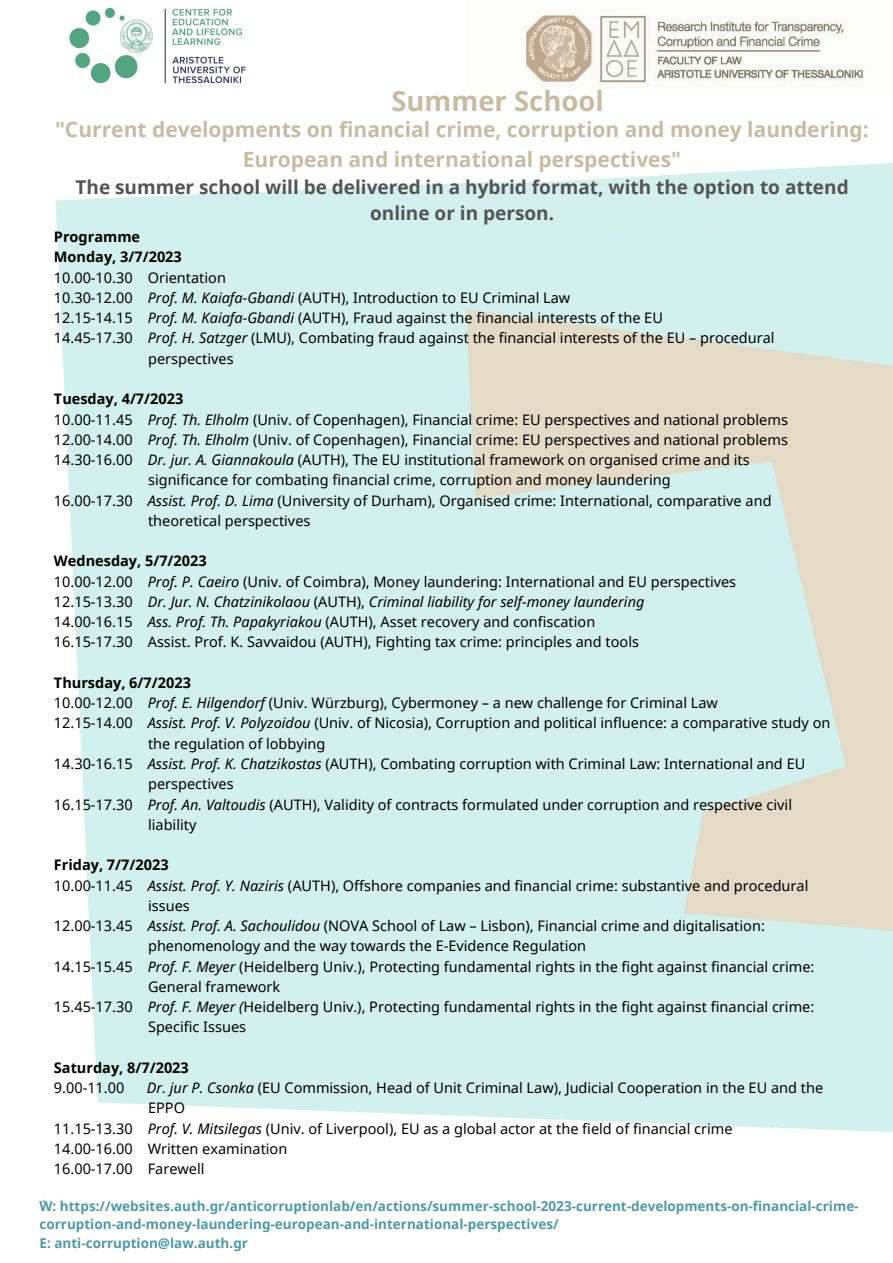
<style>
.page{position:relative;width:893px;height:1263px;background:#fff}
.page>*{position:absolute;margin:0;border:0;box-sizing:border-box;transform-origin:0 0}
.t1{font:700 27.45px "Noto Sans";color:#c9bb9f}
.t2{font:700 21px/29.2px "Noto Sans";color:#c9bb9f;text-align:center}
.t3{font:700 18.98px/26.5px "Noto Sans";color:#545454;text-align:center}
.t4{font:14.48px/20.2px "Noto Sans";color:#000}
.t5{font:700 14.48px/20.2px "Noto Sans";color:#000}
.t6{font:700 13.5px/18.6px "Noto Sans";color:#4b99aa}
.s1{font-style:italic}
.s2{font-weight:700}
.s3{font-weight:400}
</style>
<div class="page">
<svg style="left:148px;top:163px;width:745px;height:82px"></svg>
<img style="left:69px;top:7px;width:177px;height:77px">
<img style="left:466px;top:12px;width:398px;height:77px">
<h1 class="t1" style="left:391px;top:81px;width:214px">Summer School</h1>
<h2 class="t2" style="left:55px;top:115px;width:815px">"Current developments on financial crime, corruption and money laundering:<br>European and international perspectives"</h2>
<h3 class="t3" style="left:75px;top:173px;width:774px">The summer school will be delivered in a hybrid format, with the option to attend online or in person.</h3>
<p class="t5" style="left:54px;top:226px;width:129px">Programme<br>Monday, 3/7/2023</p>
<p class="t4" style="left:54px;top:267px;width:173px">10.00-10.30 Οrientation</p>
<p class="t4" style="left:54px;top:287px;width:518px">10.30-12.00 <span class="s1">Prof. M. Kaiafa-Gbandi</span> (AUTH), Introduction to EU Criminal Law</p>
<p class="t4" style="left:54px;top:307px;width:610px">12.15-14.15 <span class="s1">Prof. M. Kaiafa-Gbandi</span> (AUTH), Fraud against the financial interests of the EU</p>
<p class="t4" style="left:54px;top:328px;width:722px">14.45-17.30 <span class="s1">Prof. H. Satzger</span> (LMU), Combating fraud against the financial interests of the EU – procedural</p>
<p class="t4" style="left:148px;top:348px;width:87px">perspectives</p>
<p class="t5" style="left:54px;top:388px;width:131px">Tuesday, 4/7/2023</p>
<p class="t4" style="left:54px;top:409px;width:735px">10.00-11.45 <span class="s1">Prof. Th. Elholm</span> (Univ. of Copenhagen), Financial crime: EU perspectives and national problems</p>
<p class="t4" style="left:54px;top:429px;width:735px">12.00-14.00 <span class="s1">Prof. Th. Elholm</span> (Univ. of Copenhagen), Financial crime: EU perspectives and national problems</p>
<p class="t4" style="left:54px;top:449px;width:697px">14.30-16.00 <span class="s1">Dr. jur. A. Giannakoula</span> (AUTH), The EU institutional framework on organised crime and its</p>
<p class="t4" style="left:148px;top:470px;width:524px">significance for combating financial crime, corruption and money laundering</p>
<p class="t4" style="left:54px;top:490px;width:719px">16.00-17.30 <span class="s1">Assist. Prof. D. Lima</span> (University of Durham), Organised crime: International, comparative and</p>
<p class="t4" style="left:148px;top:510px;width:164px">theoretical perspectives</p>
<p class="t4" style="left:54px;top:551px;width:684px"><span class="s2">Wednesday, 5/7/2023<br></span>10.00-12.00 <span class="s1">Prof. P. Caeiro</span> (Univ. of Coimbra), Money laundering: International and EU perspectives 12.15-13.30 <span class="s1">Dr. Jur. N. Chatzinikolaou</span> (AUTH), <span class="s1">Criminal liability for self-money laundering<br></span>14.00-16.15 <span class="s1">Ass. Prof. Th. Papakyriakou</span> (AUTH), Asset recovery and confiscation<br>16.15-17.30 Assist. Prof. K. Savvaidou (AUTH), Fighting tax crime: principles and tools</p>
<p class="t5" style="left:54px;top:672px;width:138px">Thursday, 6/7/2023</p>
<p class="t4" style="left:54px;top:692px;width:665px">10.00-12.00 <span class="s1">Prof. E. Hilgendorf</span> (Univ. Würzburg), Cybermoney – a new challenge for Criminal Law</p>
<p class="t4" style="left:54px;top:713px;width:778px">12.15-14.00 <span class="s1">Assist. Prof. V. Polyzoidou</span> (Univ. of Nicosia), Corruption and political influence: a comparative study on</p>
<p class="t4" style="left:148px;top:733px;width:179px">the regulation of lobbying</p>
<p class="t4" style="left:54px;top:753px;width:753px">14.30-16.15 <span class="s1">Assist. Prof. K. Chatzikostas</span> (AUTH), Combating corruption with Criminal Law: International and EU</p>
<p class="t4" style="left:148px;top:773px;width:87px">perspectives</p>
<p class="t4" style="left:54px;top:794px;width:739px">16.15-17.30 <span class="s1">Prof. An. Valtoudis</span> (AUTH), Validity of contracts formulated under corruption and respective civil</p>
<p class="t4" style="left:148px;top:814px;width:50px">liability</p>
<p class="t5" style="left:54px;top:854px;width:116px">Friday, 7/7/2023</p>
<p class="t4" style="left:54px;top:875px;width:756px">10.00-11.45 <span class="s1">Assist. Prof. Y. Naziris</span> (AUTH), Offshore companies and financial crime: substantive and procedural</p>
<p class="t4" style="left:148px;top:895px;width:43px">issues</p>
<p class="t4" style="left:54px;top:915px;width:712px">12.00-13.45 <span class="s1">Assist. Prof. A. Sachoulidou</span> (NOVA School of Law – Lisbon), Financial crime and digitalisation:</p>
<p class="t4" style="left:148px;top:935px;width:440px">phenomenology and the way towards the E-Evidence Regulation</p>
<p class="t4" style="left:54px;top:956px;width:762px">14.15-15.45 <span class="s1">Prof. F. Meyer</span> (Heidelberg Univ.), Protecting fundamental rights in the fight against financial crime:</p>
<p class="t4" style="left:148px;top:976px;width:134px">General framework</p>
<p class="t4" style="left:54px;top:996px;width:762px">15.45-17.30 <span class="s1">Prof. F. Meyer (</span>Heidelberg Univ.), Protecting fundamental rights in the fight against financial crime:</p>
<p class="t4" style="left:148px;top:1016px;width:100px">Specific Issues</p>
<p class="t5" style="left:54px;top:1057px;width:136px">Saturday, 8/7/2023</p>
<p class="t4" style="left:54px;top:1077px;width:72px">9.00-11.00</p>
<p class="t4" style="left:147px;top:1077px;width:677px"><span class="s1">Dr. jur P. Csonka</span> (EU Commission, Head of Unit Criminal Law), Judicial Cooperation in the EU and the</p>
<p class="t4" style="left:148px;top:1098px;width:38px">EPPO</p>
<p class="t4" style="left:54px;top:1118px;width:680px">11.15-13.30 <span class="s1">Prof. V. Mitsilegas</span> (Univ. of Liverpool), EU as a global actor at the field of financial crime</p>
<p class="t4" style="left:54px;top:1138px;width:235px">14.00-16.00 Written examination</p>
<p class="t4" style="left:54px;top:1158px;width:152px">16.00-17.00 Farewell</p>
<p class="t6" style="left:39px;top:1196px;width:820px"><span class="s3">΅</span>W: https://websites.auth.gr/anticorruptionlab/en/actions/summer-school-2023-current-developments-on-financial-crime&shy;corruption-and-money-laundering-european-and-international-perspectives/<br>E: anti-corruption@law.auth.gr</p>
</div>
